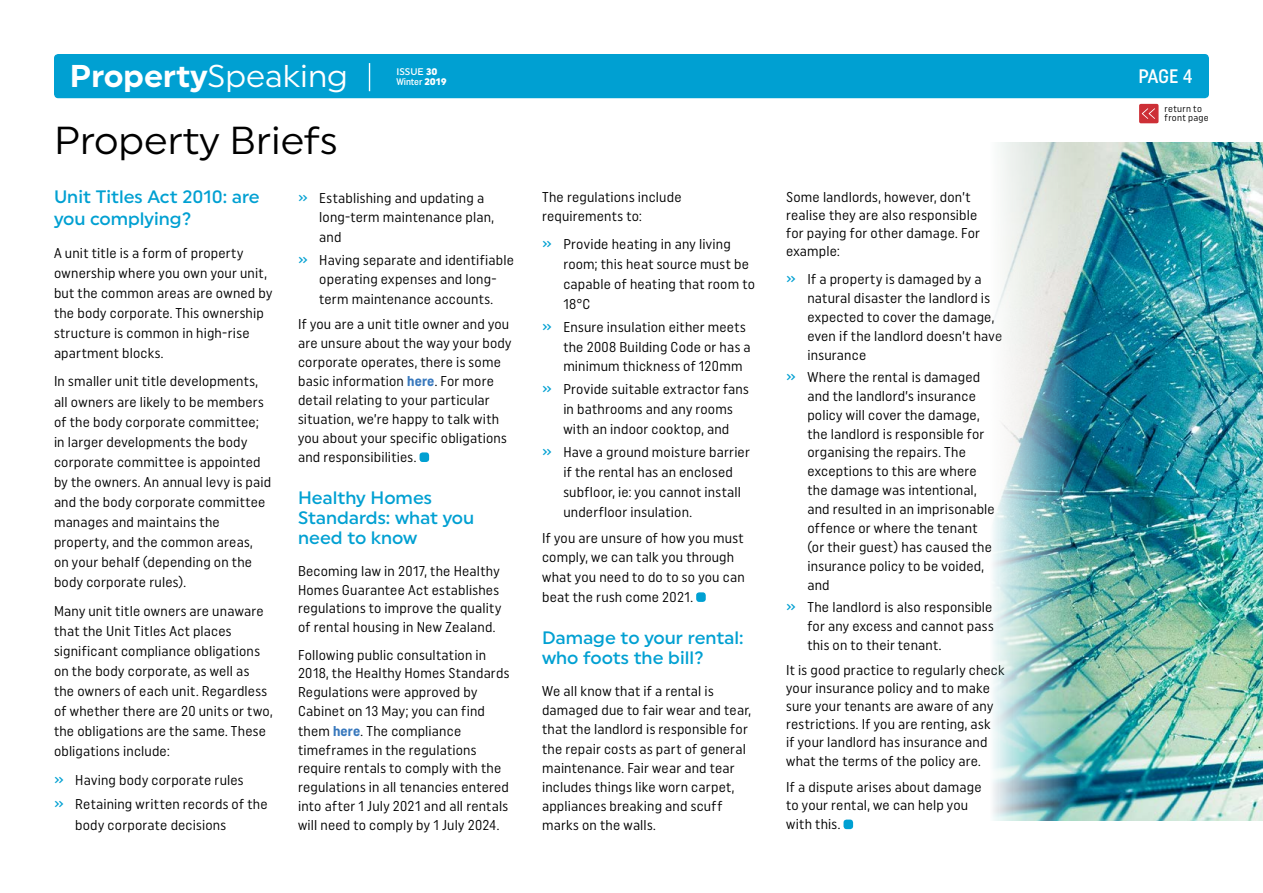
<style>
.page{position:relative;width:1263px;height:893px;background:#fff}
.page>*{position:absolute;margin:0;border:0;box-sizing:border-box;transform-origin:0 0}
.t1{font:39px "Uniform";color:#000}
.t2{font:700 31.5px "Uniform";color:#fff}
.t3{font:500 19.5px "Uniform Condensed";color:#fff}
.t4{font:500 18px/20.2px "Uniform";color:#00a0d2}
.t5{font:14.25px/18.9px "Uniform Condensed";letter-spacing:.015em;color:#000}
.t6{font:9.6px/9px "Uniform Condensed";letter-spacing:.03em;color:#000}
.t7{font:500 9.6px "Uniform Condensed";color:#fff}
.t8{font:500 9.6px "Uniform";color:#fff}
.s1{font-weight:400}
.s2{font-weight:900}
.s3{font-family:"Uniform";font-weight:900}
.s4{font-weight:500;color:#00a0d2}
.s5{font-weight:700;color:#3777bc}
</style>
<div class="page">
<div style="left:54px;top:54px;width:1155px;height:44px;background:#00a0d2;border-radius:4px"></div>
<div style="left:1139px;top:104px;width:19px;height:19px;background:#cd2f36;border-radius:2px"></div>
<svg style="left:1142px;top:108px;width:13px;height:11px"></svg>
<svg style="left:369px;top:63px;width:1px;height:28px"></svg>
<div style="left:420px;top:452px;width:9px;height:10px;background:#00a0d2;border-radius:3px"></div>
<div style="left:696px;top:592px;width:10px;height:10px;background:#00a0d2;border-radius:3px"></div>
<div style="left:843px;top:820px;width:10px;height:9px;background:#00a0d2;border-radius:3px"></div>
<img style="left:993px;top:142px;width:270px;height:678px">
<h2 class="t2" style="left:70px;top:57px;width:280px">Property<span class="s1">Speaking</span></h2>
<p class="t8" style="left:396px;top:65px;width:43px">ISSUE <span class="s2">30</span></p>
<p class="t7" style="left:396px;top:76px;width:52px">Winter <span class="s3">2019</span></p>
<h1 class="t1" style="left:54px;top:117px;width:285px">Property Briefs</h1>
<p class="t4" style="left:54px;top:186px;width:207px;line-height:21.6px">Unit Titles Act 2010: are you complying?</p>
<p class="t5" style="left:54px;top:242px;width:220px;line-height:20.1px">A unit title is a form of property ownership where you own your unit, but the common areas are owned by the body corporate. This ownership structure is common in high-rise apartment blocks.</p>
<p class="t5" style="left:54px;top:371px;width:219px;line-height:20.1px">In smaller unit title developments, all owners are likely to be members of the body corporate committee; in larger developments the body corporate committee is appointed by the owners. An annual levy is paid and the body corporate committee manages and maintains the property, and the common areas,<br>on your behalf (depending on the body corporate rules).</p>
<p class="t5" style="left:54px;top:600px;width:220px;line-height:20.1px">Many unit title owners are unaware that the Unit Titles Act places significant compliance obligations on the body corporate, as well as the owners of each unit. Regardless of whether there are 20 units or two, the obligations are the same. These obligations include:</p>
<p class="t5" style="left:54px;top:768px;width:215px;line-height:24px"><span class="s4">»</span> Having body corporate rules<br><span class="s4">»</span> Retaining written records of the</p>
<p class="t5" style="left:75px;top:815px;width:152px">body corporate decisions</p>
<p class="t5" style="left:319px;top:188px;width:176px;line-height:19.6px;text-indent:-21px"><span class="s4">»</span> Establishing and updating a long-term maintenance plan, and</p>
<p class="t5" style="left:298px;top:249px;width:217px;line-height:19.6px;text-align:center"><span class="s4">»</span> Having separate and identifiable operating expenses and long-<br>term maintenance accounts.</p>
<p class="t5" style="left:298px;top:314px;width:215px">If you are a unit title owner and you are unsure about the way your body corporate operates, there is some basic information <span class="s5">here</span>. For more detail relating to your particular situation, we’re happy to talk with you about your specific obligations and responsibilities.</p>
<p class="t4" style="left:298px;top:487px;width:178px">Healthy Homes<br>Standards: what you need to know</p>
<p class="t5" style="left:298px;top:561px;width:205px">Becoming law in 2017, the Healthy Homes Guarantee Act establishes regulations to improve the quality of rental housing in New Zealand.</p>
<p class="t5" style="left:298px;top:645px;width:213px">Following public consultation in<br>2018, the Healthy Homes Standards<br>Regulations were approved by<br>Cabinet on 13 May; you can find them <span class="s5">here</span>. The compliance timeframes in the regulations require rentals to comply with the regulations in all tenancies entered into after 1 July 2021 and all rentals will need to comply by 1 July 2024.</p>
<p class="t5" style="left:542px;top:187px;width:141px">The regulations include requirements to:</p>
<p class="t5" style="left:563px;top:234px;width:193px;line-height:19.8px;text-indent:-21px"><span class="s4">»</span> Provide heating in any living room; this heat source must be capable of heating that room to<br>18°C</p>
<p class="t5" style="left:563px;top:317px;width:189px;line-height:19.8px;text-indent:-21px"><span class="s4">»</span> Ensure insulation either meets the 2008 Building Code or has a minimum thickness of 120mm</p>
<p class="t5" style="left:542px;top:379px;width:208px;line-height:19.8px;text-align:center"><span class="s4">»</span> Provide suitable extractor fans in bathrooms and any rooms<br>with an indoor cooktop, and</p>
<p class="t5" style="left:563px;top:442px;width:188px;line-height:19.8px;text-indent:-21px"><span class="s4">»</span> Have a ground moisture barrier if the rental has an enclosed subfloor, ie: you cannot install underfloor insulation.</p>
<p class="t5" style="left:542px;top:528px;width:204px;line-height:19.6px">If you are unsure of how you must comply, we can talk you through what you need to do to so you can beat the rush come 2021.</p>
<p class="t4" style="left:542px;top:627px;width:203px">Damage to your rental: who foots the bill?</p>
<p class="t5" style="left:542px;top:681px;width:211px">We all know that if a rental is damaged due to fair wear and tear, that the landlord is responsible for the repair costs as part of general maintenance. Fair wear and tear includes things like worn carpet, appliances breaking and scuff marks on the walls.</p>
<p class="t5" style="left:786px;top:187px;width:195px;line-height:18.1px">Some landlords, however, don’t realise they are also responsible for paying for other damage. For example:</p>
<p class="t5" style="left:807px;top:269px;width:196px;text-indent:-21px"><span class="s4">»</span> If a property is damaged by a natural disaster the landlord is expected to cover the damage, even if the landlord doesn’t have insurance</p>
<p class="t5" style="left:807px;top:367px;width:189px;text-indent:-21px"><span class="s4">»</span> Where the rental is damaged and the landlord’s insurance policy will cover the damage, the landlord is responsible for organising the repairs. The exceptions to this are where the damage was intentional, and resulted in an imprisonable offence or where the tenant (or their guest) has caused the insurance policy to be voided, and</p>
<p class="t5" style="left:807px;top:597px;width:188px;text-align:justify;text-indent:-21px"><span class="s4">»</span> The landlord is also responsible for any excess and cannot pass this on to their tenant.</p>
<p class="t5" style="left:786px;top:660px;width:220px;line-height:18.1px">It is good practice to regularly check your insurance policy and to make sure your tenants are aware of any restrictions. If you are renting, ask<br>if your landlord has insurance and what the terms of the policy are.</p>
<p class="t5" style="left:786px;top:778px;width:197px;line-height:18.5px">If a dispute arises about damage to your rental, we can help you with this.</p>
<h3 class="t3" style="left:1138px;top:64px;width:56px">PAGE 4</h3>
<p class="t6" style="left:1164px;top:104px;width:46px">return to front page</p>
</div>
